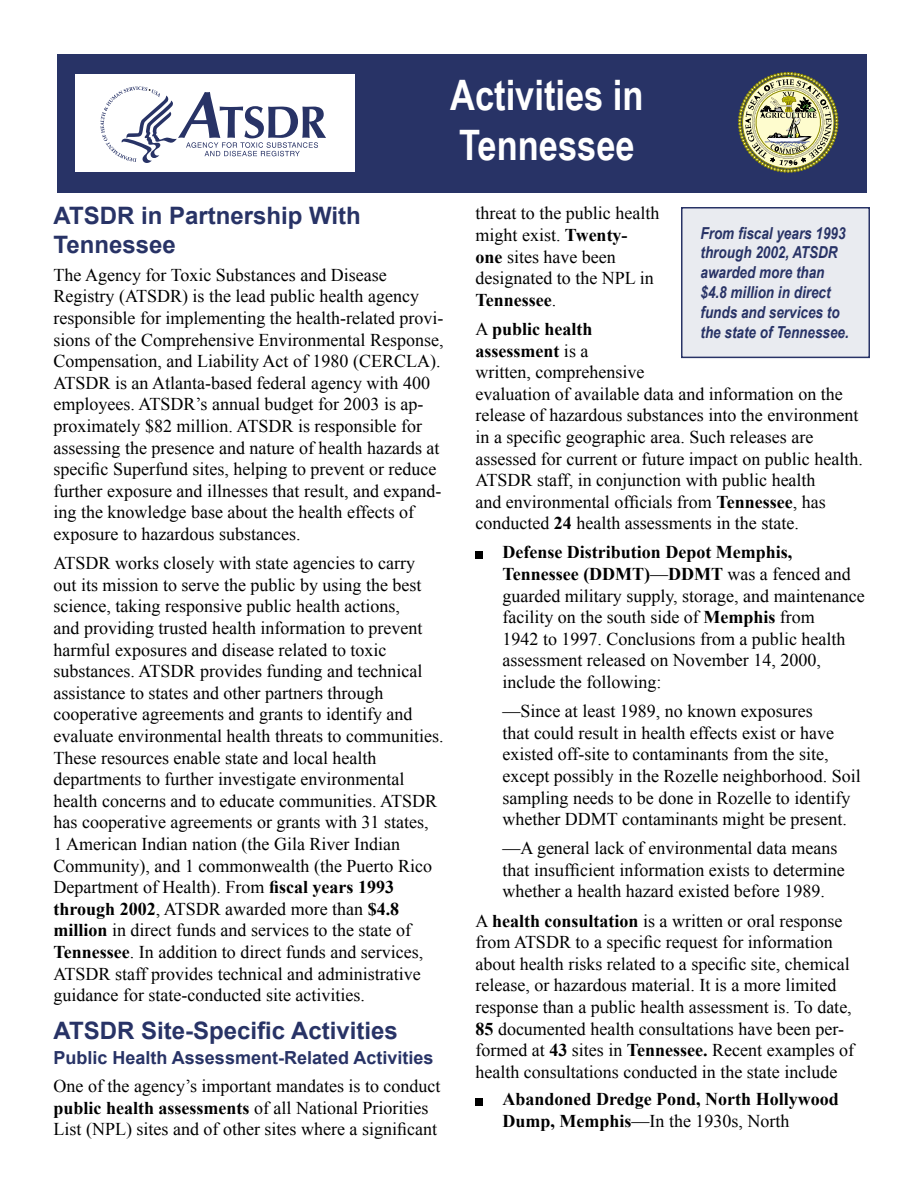
<style>
.page{position:relative;width:918px;height:1188px;background:#fff}
.page>*{position:absolute;margin:0;border:0;box-sizing:border-box;transform-origin:0 0}
.t1{font:700 42px/50.4px "Arial Narrow";color:#fff}
.t2{font:700 24px/28.8px "Arial";color:#283366}
.t3{font:18px/21.6px "Times New Roman";color:#000}
.t4{font:700 18px/21.6px "Times New Roman";color:#000}
.t5{font:700 18px "Arial";color:#283366}
.t6{font:italic 700 16.5px/19.8px "Arial Narrow";color:#283366}
.s1{font-weight:700}
.s2{font-weight:400}
</style>
<div class="page">
<div style="left:682px;top:208px;width:187px;height:149px;background:#e9ebf0"></div>
<div style="left:681px;top:207px;width:189px;height:151px;border:2px solid #283366"></div>
<div style="left:476px;top:551px;width:7px;height:7px;background:#000"></div>
<div style="left:476px;top:1098px;width:7px;height:7px;background:#000"></div>
<div style="left:57px;top:54px;width:810px;height:139px;background:#283366"></div>
<div style="left:75px;top:74px;width:280px;height:97px;background:#fff"></div>
<svg style="left:100px;top:86px;width:226px;height:77px"></svg>
<svg style="left:738px;top:72px;width:100px;height:101px"></svg>
<h1 class="t1" style="left:450px;top:68px;width:195px">Activities in<br>Tennessee</h1>
<h2 class="t2" style="left:54px;top:202px;width:309px">ATSDR in Partnership With<br>Tennessee</h2>
<p class="t3" style="left:54px;top:264px;width:392px">The Agency for Toxic Substances and Disease Registry (ATSDR) is the lead public health agency responsible for implementing the health-related provi&shy;sions of the Comprehensive Environmental Response, Compensation, and Liability Act of 1980 (CERCLA).<br>ATSDR is an Atlanta-based federal agency with 400 employees. ATSDR’s annual budget for 2003 is ap&shy;proximately $82 million. ATSDR is responsible for assessing the presence and nature of health hazards at specific Superfund sites, helping to prevent or reduce further exposure and illnesses that result, and expand&shy;ing the knowledge base about the health effects of exposure to hazardous substances.</p>
<p class="t3" style="left:54px;top:552px;width:391px">ATSDR works closely with state agencies to carry<br>out its mission to serve the public by using the best science, taking responsive public health actions,<br>and providing trusted health information to prevent harmful exposures and disease related to toxic substances. ATSDR provides funding and technical assistance to states and other partners through cooperative agreements and grants to identify and evaluate environmental health threats to communities.<br>These resources enable state and local health departments to further investigate environmental health concerns and to educate communities. ATSDR has cooperative agreements or grants with 31 states,<br>1 American Indian nation (the Gila River Indian Community), and 1 commonwealth (the Puerto Rico Department of Health). From <span class="s1">fiscal years 1993 through 2002</span>, ATSDR awarded more than <span class="s1">$4.8 million</span> in direct funds and services to the state of <span class="s1">Tennessee</span>. In addition to direct funds and services, ATSDR staff provides technical and administrative guidance for state-conducted site activities.</p>
<h2 class="t2" style="left:54px;top:1017px;width:346px">ATSDR Site-Specific Activities</h2>
<p class="t5" style="left:54px;top:1046px;width:381px">Public Health Assessment-Related Activities</p>
<p class="t3" style="left:54px;top:1075px;width:388px">One of the agency’s important mandates is to conduct <span class="s1">public health assessments</span> of all National Priorities<br>List (NPL) sites and of other sites where a significant</p>
<p class="t3" style="left:476px;top:202px;width:185px">threat to the public health might exist. <span class="s1">Twenty-<br>one</span> sites have been designated to the NPL in<br><span class="s1">Tennessee</span>.</p>
<p class="t3" style="left:476px;top:318px;width:389px">A <span class="s1">public health<br>assessment</span> is a<br>written, comprehensive<br>evaluation of available data and information on the release of hazardous substances into the environment in a specific geographic area. Such releases are assessed for current or future impact on public health.<br>ATSDR staff, in conjunction with public health<br>and environmental officials from <span class="s1">Tennessee</span>, has conducted <span class="s1">24</span> health assessments in the state.</p>
<p class="t3" style="left:502px;top:541px;width:364px"><span class="s1">Defense Distribution Depot Memphis, Tennessee (DDMT)</span>—<span class="s1">DDMT</span> was a fenced and guarded military supply, storage, and maintenance facility on the south side of <span class="s1">Memphis</span> from<br>1942 to 1997. Conclusions from a public health assessment released on November 14, 2000, include the following:</p>
<p class="t3" style="left:502px;top:700px;width:360px">—Since at least 1989, no known exposures<br>that could result in health effects exist or have existed off-site to contaminants from the site, except possibly in the Rozelle neighborhood. Soil sampling needs to be done in Rozelle to identify whether DDMT contaminants might be present.</p>
<p class="t3" style="left:502px;top:837px;width:344px">—A general lack of environmental data means that insufficient information exists to determine whether a health hazard existed before 1989.</p>
<p class="t3" style="left:476px;top:909px;width:380px">A <span class="s1">health consultation</span> is a written or oral response from ATSDR to a specific request for information about health risks related to a specific site, chemical release, or hazardous material. It is a more limited response than a public health assessment is. To date, <span class="s1">85</span> documented health consultations have been per&shy;formed at <span class="s1">43</span> sites in <span class="s1">Tennessee.</span> Recent examples of health consultations conducted in the state include</p>
<p class="t4" style="left:502px;top:1088px;width:338px">Abandoned Dredge Pond, North Hollywood<br>Dump, Memphis<span class="s2">—In the 1930s, North</span></p>
<p class="t6" style="left:700px;top:222px;width:150px">From fiscal years 1993 through 2002, ATSDR awarded more than $4.8 million in direct funds and services to the state of Tennessee.</p>
</div>
